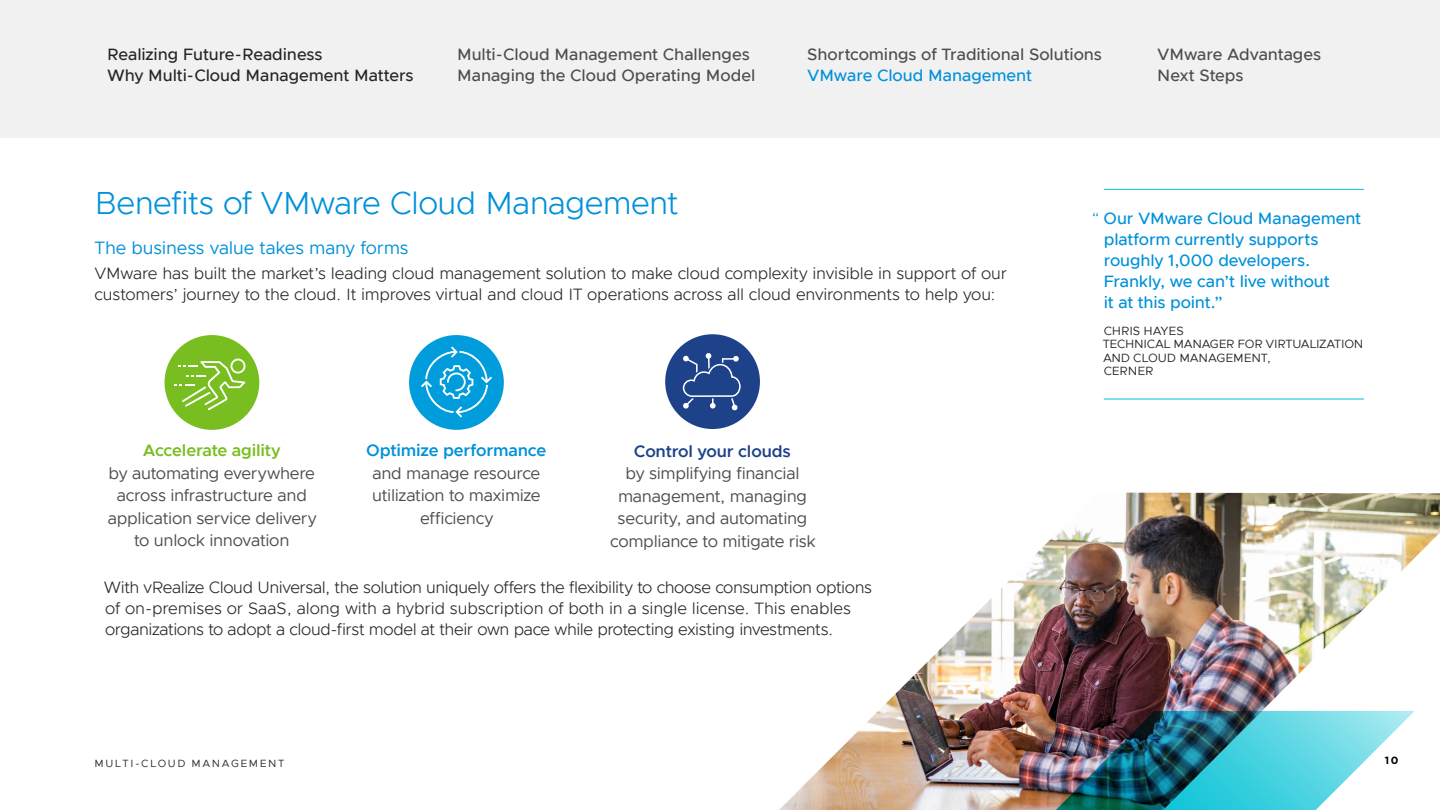
<style>
.page{position:relative;width:1440px;height:810px;background:#fff}
.page>*{position:absolute;margin:0;border:0;box-sizing:border-box;transform-origin:0 0}
.t1{font:300 32.03px "Metropolis";letter-spacing:-.02em;color:#0091da}
.t2{font:18px "Metropolis";letter-spacing:-.005em;color:#0091da}
.t3{font:16.73px/22.5px "Metropolis";letter-spacing:-.015em;color:#4d4d4f;text-align:center}
.t4{font:600 16.73px "Metropolis";letter-spacing:-.01em;color:#0091da}
.t5{font:600 16.73px "Metropolis";letter-spacing:-.015em;color:#78be20}
.t6{font:600 16.73px "Metropolis";letter-spacing:-.01em;color:#1d428a}
.t7{font:300 16.5px/21px "Metropolis";letter-spacing:-.015em;color:#262626}
.t8{font:500 16.5px/21px "Metropolis";letter-spacing:-.01em;color:#0091da}
.t9{font:500 16.5px/21px "Metropolis";letter-spacing:-.005em;color:#4d4d4f}
.t10{font:500 16.5px/21px "Metropolis";letter-spacing:-.005em;color:#262626}
.t11{font:12px/13.5px "Metropolis";letter-spacing:-.02em;color:#262626}
.t12{font:10.5px "Metropolis";letter-spacing:.15em;color:#262626}
.t13{font:700 10.5px "Gotham";color:#000}
.s1{font-weight:300}
</style>
<div class="page">
<div style="left:409px;top:335px;width:95px;height:95px;background:#009cdc;border-radius:50%"></div>
<img style="left:779px;top:493px;width:661px;height:317px">
<div style="left:665px;top:334px;width:95px;height:95px;background:#1d428a;border-radius:50%"></div>
<div style="left:165px;top:335px;width:94px;height:95px;background:#78be20;border-radius:50%"></div>
<svg style="left:175px;top:359px;width:70px;height:51px"></svg>
<hr style="left:1104px;top:189px;width:260px;height:1px;background:#00c1d5">
<hr style="left:1104px;top:399px;width:260px;height:1px;background:#00c1d5">
<svg style="left:421px;top:346px;width:71px;height:72px"></svg>
<svg style="left:683px;top:353px;width:58px;height:58px"></svg>
<div style="left:0;top:0;width:1440px;height:138px;background:#f1f1f1"></div>
<p class="t10" style="left:107px;top:43px;width:308px">Realizing Future-Readiness<br>Why Multi-Cloud Management Matters</p>
<p class="t9" style="left:457px;top:43px;width:300px">Multi-Cloud Management Challenges<br>Managing the Cloud Operating Model</p>
<p class="t9" style="left:807px;top:43px;width:296px">Shortcomings of Traditional Solutions</p>
<p class="t8" style="left:807px;top:64px;width:226px">VMware Cloud Management</p>
<p class="t9" style="left:1157px;top:43px;width:165px">VMware Advantages<br>Next Steps</p>
<h1 class="t1" style="left:94px;top:184px;width:585px">Benefits of VMware Cloud Management</h1>
<p class="t2" style="left:94px;top:237px;width:315px">The business value takes many forms</p>
<p class="t7" style="left:94px;top:262px;width:914px">VMware has built the market’s leading cloud management solution to make cloud complexity invisible in support of our customers’ journey to the cloud. It improves virtual and cloud IT operations across all cloud environments to help you:</p>
<p class="t5" style="left:143px;top:440px;width:139px">Accelerate agility</p>
<p class="t3" style="left:108px;top:462px;width:210px">by automating everywhere across infrastructure and application service delivery to unlock innovation</p>
<p class="t4" style="left:366px;top:440px;width:182px">Optimize performance</p>
<p class="t3" style="left:372px;top:462px;width:170px">and manage resource utilization to maximize efficiency</p>
<p class="t6" style="left:634px;top:441px;width:158px">Control your clouds</p>
<p class="t3" style="left:610px;top:462px;width:207px">by simplifying financial management, managing security, and automating compliance to mitigate risk</p>
<p class="t7" style="left:104px;top:577px;width:770px">With vRealize Cloud Universal, the solution uniquely offers the flexibility to choose consumption options of on-premises or SaaS, along with a hybrid subscription of both in a single license. This enables organizations to adopt a cloud-first model at their own pace while protecting existing investments.</p>
<p class="t8" style="left:1104px;top:207px;width:259px;text-indent:-12px"><span class="s1">“</span> Our VMware Cloud Management platform currently supports roughly 1,000 developers.<br>Frankly, we can’t live without<br>it at this point.”</p>
<p class="t11" style="left:1103px;top:324px;width:262px">CHRIS HAYES<br>TECHNICAL MANAGER FOR VIRTUALIZATION<br>AND CLOUD MANAGEMENT,<br>CERNER</p>
<p class="t12" style="left:94px;top:757px;width:191px">MULTI-CLOUD MANAGEMENT</p>
<p class="t13" style="left:1385px;top:754px;width:15px">10</p>
</div>
